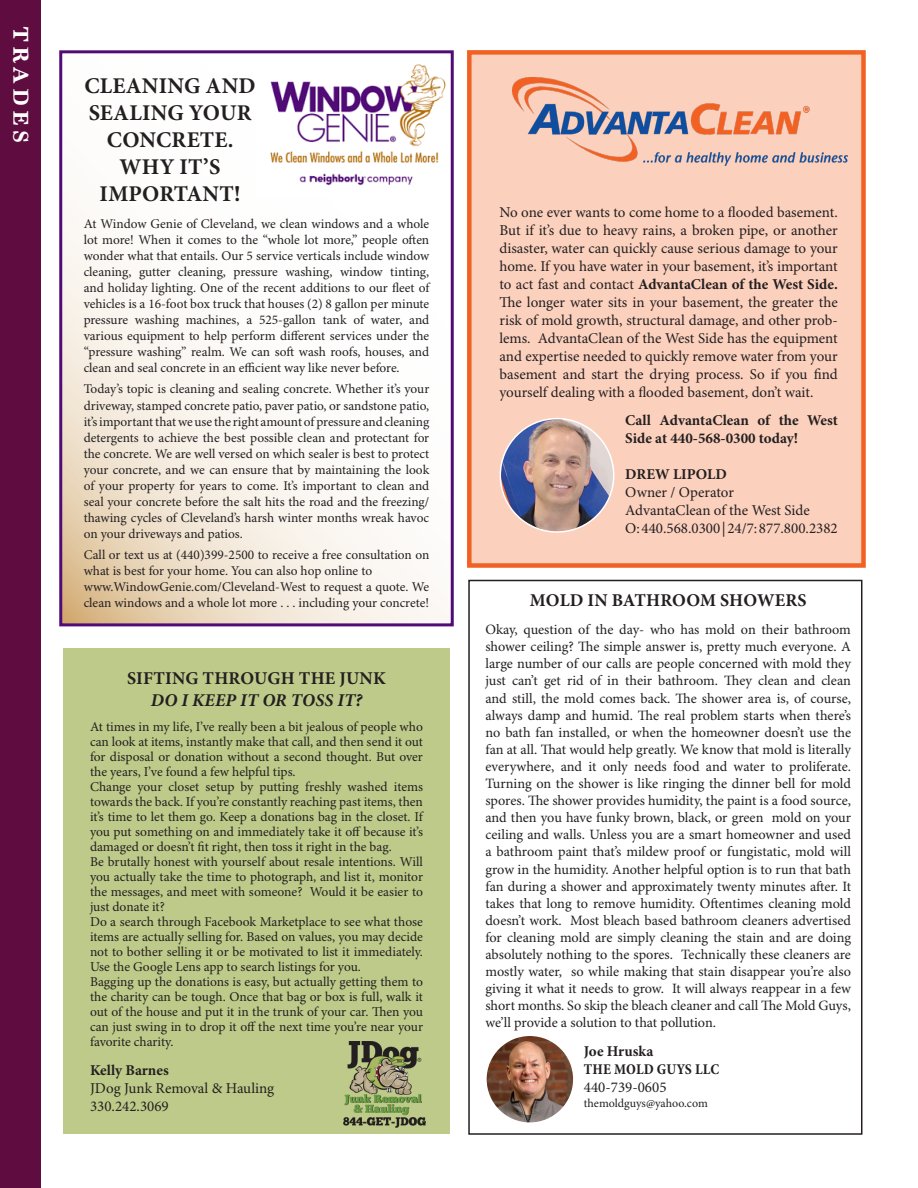
<style>
.page{position:relative;width:918px;height:1188px;background:#fff}
.page>*{position:absolute;margin:0;border:0;box-sizing:border-box;transform-origin:0 0}
.t1{font:700 22.5px/27px "Minion Pro";letter-spacing:.01em;color:#231f20;text-align:center}
.t2{font:700 22.5px "Marion";letter-spacing:.195em;color:#fff}
.t3{font:700 18px "Minion Pro";letter-spacing:.01em;color:#231f20}
.t4{font:italic 700 18px "Minion Pro";letter-spacing:.01em;color:#231f20}
.t5{font:15px/18px "Minion Pro";color:#231f20;text-align:justify}
.t6{font:700 15px/18px "Minion Pro";color:#231f20}
.t7{font:700 condensed 15px "Minion Pro";letter-spacing:.01em;color:#231f20}
.t8{font:14.25px/17.1px "Minion Pro";letter-spacing:-.005em;color:#231f20;text-align:justify}
.t9{font:13.5px/15px "Minion Pro";letter-spacing:-.005em;color:#231f20;text-align:justify}
.t10{font:13.35px/16px "Minion Pro";letter-spacing:-.005em;color:#231f20;text-align:justify}
.t11{font:12px "Minion Pro";color:#231f20}
.s1{font-weight:700}
</style>
<div class="page">
<div style="left:467px;top:50px;width:399px;height:518px;background:#fbd0bd;border:4px solid #f26124"></div>
<svg style="left:63px;top:204px;width:387px;height:418px;fill:#fbf8f4"></svg>
<div style="left:59px;top:50px;width:395px;height:576px;border:3px solid #510b76"></div>
<div style="left:0;top:0;width:40px;height:1188px;background:#5f0d40"></div>
<img style="left:270px;top:64px;width:176px;height:122px">
<div style="left:63px;top:648px;width:387px;height:486px;background:#beca89"></div>
<img style="left:512px;top:77px;width:336px;height:88px">
<img style="left:500px;top:419px;width:114px;height:113px;border-radius:57px">
<div style="left:500px;top:418px;width:114px;height:115px;border:2px solid #fff;border-radius:50%"></div>
<img style="left:487px;top:1036px;width:86px;height:86px;border-radius:43px">
<img style="left:344px;top:1042px;width:82px;height:85px">
<div style="left:468px;top:580px;width:394px;height:555px;border:2px solid #231f20"></div>
<hr style="left:917px;top:486px;width:1px;height:108px;background:#126434">
<p class="t2" style="left:34px;top:27px;width:118px;rotate:90deg">TRADES</p>
<p class="t1" style="left:84px;top:72px;width:173px">CLEANING AND<br>SEALING YOUR<br>CONCRETE.<br>WHY IT’S<br>IMPORTANT!</p>
<p class="t10" style="left:84px;top:216px;width:347px">At Window Genie of Cleveland, we clean windows and a whole lot more! When it comes to the “whole lot more,” people often wonder what that entails. Our 5 service verticals include window cleaning, gutter cleaning, pressure washing, window tinting, and holiday lighting. One of the recent additions to our fleet of vehicles is a 16-foot box truck that houses (2) 8 gallon per minute pressure washing machines, a 525-gallon tank of water, and various equipment to help perform different services under the “pressure washing” realm. We can soft wash roofs, houses, and clean and seal concrete in an efficient way like never before.</p>
<p class="t10" style="left:84px;top:382px;width:347px">Today’s topic is cleaning and sealing concrete. Whether it’s your driveway, stamped concrete patio, paver patio, or sandstone patio, it’s important that we use the right amount of pressure and cleaning detergents to achieve the best possible clean and protectant for the concrete. We are well versed on which sealer is best to protect your concrete, and we can ensure that by maintaining the look of your property for years to come. It’s important to clean and seal your concrete before the salt hits the road and the freezing/ thawing cycles of Cleveland’s harsh winter months wreak havoc on your driveways and patios.</p>
<p class="t10" style="left:84px;top:547px;width:347px">Call or text us at (440)399-2500 to receive a free consultation on what is best for your home. You can also hop online to</p>
<p class="t10" style="left:84px;top:579px;width:347px">www.WindowGenie.com/Cleveland-West to request a quote. We clean windows and a whole lot more . . . including your concrete!</p>
<p class="t3" style="left:127px;top:666px;width:260px">SIFTING THROUGH THE JUNK</p>
<p class="t4" style="left:151px;top:687px;width:213px">DO I KEEP IT OR TOSS IT?</p>
<p class="t9" style="left:90px;top:720px;width:335px">At times in my life, I’ve really been a bit jealous of people who can look at items, instantly make that call, and then send it out for disposal or donation without a second thought. But over the years, I’ve found a few helpful tips.</p>
<p class="t9" style="left:90px;top:780px;width:335px">Change your closet setup by putting freshly washed items towards the back. If you’re constantly reaching past items, then it’s time to let them go. Keep a donations bag in the closet. If you put something on and immediately take it off because it’s damaged or doesn’t fit right, then toss it right in the bag.</p>
<p class="t9" style="left:90px;top:855px;width:335px">Be brutally honest with yourself about resale intentions. Will you actually take the time to photograph, and list it, monitor the messages, and meet with someone? Would it be easier to just donate it?</p>
<p class="t9" style="left:90px;top:915px;width:335px">Do a search through Facebook Marketplace to see what those items are actually selling for. Based on values, you may decide not to bother selling it or be motivated to list it immediately.<br>Use the Google Lens app to search listings for you.</p>
<p class="t9" style="left:90px;top:975px;width:335px">Bagging up the donations is easy, but actually getting them to the charity can be tough. Once that bag or box is full, walk it out of the house and put it in the trunk of your car. Then you can just swing in to drop it off the next time you’re near your favorite charity.</p>
<p class="t6" style="left:90px;top:1061px;width:80px">Kelly Barnes</p>
<p class="t5" style="left:90px;top:1080px;width:186px">JDog Junk Removal &amp; Hauling</p>
<p class="t5" style="left:90px;top:1098px;width:80px">330.242.3069</p>
<p class="t5" style="left:500px;top:203px;width:340px">No one ever wants to come home to a flooded basement.<br>But if it’s due to heavy rains, a broken pipe, or another disaster, water can quickly cause serious damage to your home. If you have water in your basement, it’s important to act fast and contact <span class="s1">AdvantaClean of the West Side.<br></span>The longer water sits in your basement, the greater the risk of mold growth, structural damage, and other prob&shy;lems. AdvantaClean of the West Side has the equipment and expertise needed to quickly remove water from your basement and start the drying process. So if you find yourself dealing with a flooded basement, don’t wait.</p>
<p class="t6" style="left:625px;top:411px;width:214px">Call AdvantaClean of the West<br>Side at 440-568-0300 today!</p>
<p class="t6" style="left:625px;top:465px;width:103px">DREW LIPOLD</p>
<p class="t5" style="left:625px;top:484px;width:110px">Owner / Operator</p>
<p class="t5" style="left:625px;top:502px;width:186px">AdvantaClean of the West Side</p>
<p class="t5" style="left:625px;top:520px;width:214px">O: 440.568.0300 | 24/7: 877.800.2382</p>
<p class="t3" style="left:530px;top:588px;width:278px">MOLD IN BATHROOM SHOWERS</p>
<p class="t8" style="left:485px;top:622px;width:367px">Okay, question of the day- who has mold on their bathroom shower ceiling? The simple answer is, pretty much everyone. A large number of our calls are people concerned with mold they just can’t get rid of in their bathroom. They clean and clean and still, the mold comes back. The shower area is, of course, always damp and humid. The real problem starts when there’s no bath fan installed, or when the homeowner doesn’t use the fan at all. That would help greatly. We know that mold is literally everywhere, and it only needs food and water to proliferate.<br>Turning on the shower is like ringing the dinner bell for mold spores. The shower provides humidity, the paint is a food source, and then you have funky brown, black, or green mold on your ceiling and walls. Unless you are a smart homeowner and used a bathroom paint that’s mildew proof or fungistatic, mold will grow in the humidity. Another helpful option is to run that bath fan during a shower and approximately twenty minutes after. It takes that long to remove humidity. Oftentimes cleaning mold doesn’t work. Most bleach based bathroom cleaners advertised for cleaning mold are simply cleaning the stain and are doing absolutely nothing to the spores. Technically these cleaners are mostly water, so while making that stain disappear you’re also giving it what it needs to grow. It will always reappear in a few short months. So skip the bleach cleaner and call The Mold Guys, we’ll provide a solution to that pollution.</p>
<p class="t6" style="left:584px;top:1042px;width:71px">Joe Hruska</p>
<p class="t7" style="left:584px;top:1059px;width:137px">THE MOLD GUYS LLC</p>
<p class="t5" style="left:584px;top:1079px;width:84px">440-739-0605</p>
<p class="t11" style="left:584px;top:1096px;width:126px">themoldguys@yahoo.com</p>
</div>
